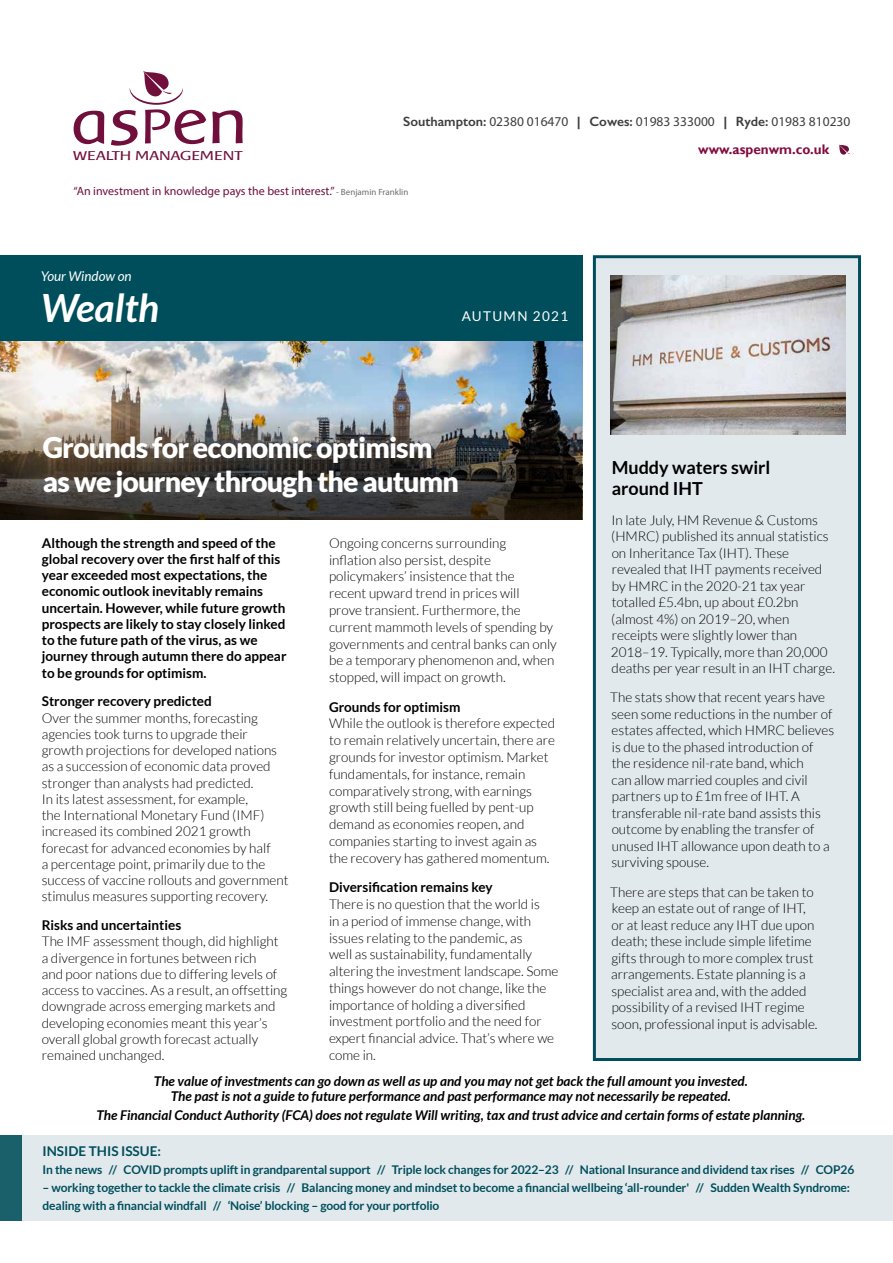
<style>
.page{position:relative;width:893px;height:1263px;background:#fff}
.page>*{position:absolute;margin:0;border:0;box-sizing:border-box;transform-origin:0 0}
.t1{font:italic 700 39px "Lato";color:#fff}
.t2{font:900 28.5px/34.2px "Lato";letter-spacing:-.03em;color:#fff}
.t3{font:700 18px/21px "Lato";color:#000}
.t4{font:700 13.95px "Gill Sans";color:#820c40}
.t5{font:300 13.5px/16.5px "Lato";color:#000}
.t6{font:700 13.5px/16.2px "Lato";color:#000}
.t7{font:italic 700 13.5px/15px "Lato";color:#000;text-align:center}
.t8{font:13.5px "Myriad Pro";color:#3e3e3f}
.t9{font:700 13.5px "Lato";color:#004e5b}
.t10{font:italic 13.5px "Lato";color:#fff}
.t11{font:13.5px "Lato";letter-spacing:.1em;color:#fff}
.t12{font:13.35px "Baar Metanoia";color:#700f3c;scale:1.16 1}
.t13{font:700 12px/18px "Lato";letter-spacing:-.01em;color:#004e5b}
.t14{font:12px "Myriad Pro";color:#700f3c}
.s1{font-family:"Gill Sans";font-weight:600}
.s2{font-family:"Gill Sans";font-weight:700}
.s3{font-size:9px;color:#6c6d70}
</style>
<div class="page">
<img style="left:0;top:340px;width:582px;height:180px">
<div style="left:0;top:255px;width:582px;height:85px;background:#004e5b"></div>
<div style="left:592px;top:255px;width:269px;height:806px;background:#e2e9ed"></div>
<div style="left:21px;top:1135px;width:872px;height:85px;background:#e2e9ed"></div>
<div style="left:0;top:1135px;width:21px;height:85px;background:#1a606b"></div>
<img style="left:610px;top:276px;width:235px;height:159px">
<svg style="left:73px;top:111px;width:31px;height:33px"></svg>
<svg style="left:212px;top:110px;width:31px;height:33px"></svg>
<svg style="left:111px;top:71px;width:95px;height:75px"></svg>
<svg style="left:839px;top:144px;width:15px;height:11px"></svg>
<p class="t8" style="left:403px;top:113px;width:449px"><span class="s1">Southampton:</span> 02380 016470 <span class="s2">|</span> <span class="s1">Cowes:</span> 01983 333000 <span class="s2">|</span> <span class="s1">Ryde:</span> 01983 810230</p>
<p class="t12" style="left:73px;top:148px;width:147px">WEALTH MANAGEMENT</p>
<p class="t4" style="left:698px;top:141px;width:133px">www.aspenwm.co.uk</p>
<p class="t14" style="left:73px;top:184px;width:337px">“An investment in knowledge pays the best interest.” <span class="s3">- Benjamin Franklin</span></p>
<p class="t10" style="left:41px;top:269px;width:92px">Your Window on</p>
<h1 class="t1" style="left:41px;top:285px;width:120px">Wealth</h1>
<p class="t11" style="left:462px;top:309px;width:108px">AUTUMN 2021</p>
<h2 class="t2" style="left:43px;top:430px;width:418px">Grounds for economic optimism as we journey through the autumn</h2>
<p class="t6" style="left:42px;top:534px;width:246px">Although the strength and speed of the global recovery over the first half of this year exceeded most expectations, the economic outlook inevitably remains uncertain. However, while future growth prospects are likely to stay closely linked to the future path of the virus, as we journey through autumn there do appear to be grounds for optimism.</p>
<p class="t6" style="left:42px;top:693px;width:172px">Stronger recovery predicted</p>
<p class="t5" style="left:42px;top:710px;width:248px">Over the summer months, forecasting agencies took turns to upgrade their growth projections for developed nations as a succession of economic data proved stronger than analysts had predicted.<br>In its latest assessment, for example,<br>the International Monetary Fund (IMF) increased its combined 2021 growth forecast for advanced economies by half<br>a percentage point, primarily due to the success of vaccine rollouts and government stimulus measures supporting recovery.</p>
<p class="t6" style="left:42px;top:917px;width:141px">Risks and uncertainties</p>
<p class="t5" style="left:42px;top:933px;width:247px">The IMF assessment though, did highlight a divergence in fortunes between rich<br>and poor nations due to differing levels of access to vaccines. As a result, an offsetting downgrade across emerging markets and developing economies meant this year’s overall global growth forecast actually remained unchanged.</p>
<p class="t5" style="left:329px;top:535px;width:229px">Ongoing concerns surrounding inflation also persist, despite policymakers’ insistence that the<br>recent upward trend in prices will<br>prove transient. Furthermore, the current mammoth levels of spending by governments and central banks can only be a temporary phenomenon and, when stopped, will impact on growth.</p>
<p class="t6" style="left:329px;top:698px;width:133px">Grounds for optimism</p>
<p class="t5" style="left:329px;top:715px;width:228px">While the outlook is therefore expected to remain relatively uncertain, there are grounds for investor optimism. Market fundamentals, for instance, remain comparatively strong, with earnings growth still being fuelled by pent-up demand as economies reopen, and companies starting to invest again as the recovery has gathered momentum.</p>
<p class="t6" style="left:329px;top:879px;width:165px">Diversification remains key</p>
<p class="t5" style="left:329px;top:896px;width:231px">There is no question that the world is<br>in a period of immense change, with issues relating to the pandemic, as<br>well as sustainability, fundamentally altering the investment landscape. Some things however do not change, like the importance of holding a diversified investment portfolio and the need for expert financial advice. That’s where we come in.</p>
<h3 class="t3" style="left:612px;top:457px;width:160px">Muddy waters swirl around IHT</h3>
<p class="t5" style="left:611px;top:511px;width:226px">In late July, HM Revenue &amp; Customs (HMRC) published its annual statistics on Inheritance Tax (IHT). These revealed that IHT payments received by HMRC in the 2020-21 tax year totalled £5.4bn, up about £0.2bn (almost 4%) on 2019–20, when receipts were slightly lower than 2018–19. Typically, more than 20,000 deaths per year result in an IHT charge.</p>
<p class="t5" style="left:610px;top:689px;width:225px">The stats show that recent years have seen some reductions in the number of estates affected, which HMRC believes is due to the phased introduction of the residence nil-rate band, which<br>can allow married couples and civil partners up to £1m free of IHT. A transferable nil-rate band assists this outcome by enabling the transfer of unused IHT allowance upon death to a surviving spouse.</p>
<p class="t5" style="left:610px;top:883px;width:209px">There are steps that can be taken to keep an estate out of range of IHT, or at least reduce any IHT due upon death; these include simple lifetime gifts through to more complex trust arrangements. Estate planning is a specialist area and, with the added possibility of a revised IHT regime soon, professional input is advisable.</p>
<p class="t7" style="left:154px;top:1073px;width:595px">The value of investments can go down as well as up and you may not get back the full amount you invested.<br>The past is not a guide to future performance and past performance may not necessarily be repeated.</p>
<p class="t7" style="left:96px;top:1108px;width:710px">The Financial Conduct Authority (FCA) does not regulate Will writing, tax and trust advice and certain forms of estate planning.</p>
<p class="t9" style="left:43px;top:1144px;width:120px">INSIDE THIS ISSUE:</p>
<p class="t13" style="left:43px;top:1161px;width:813px">In the news // COVID prompts uplift in grandparental support // Triple lock changes for 2022–23 // National Insurance and dividend tax rises // COP26</p>
<p class="t13" style="left:43px;top:1179px;width:809px">– working together to tackle the climate crisis // Balancing money and mindset to become a financial wellbeing ‘all-rounder' // Sudden Wealth Syndrome: dealing with a financial windfall // ‘Noise’ blocking – good for your portfolio</p>
</div>
